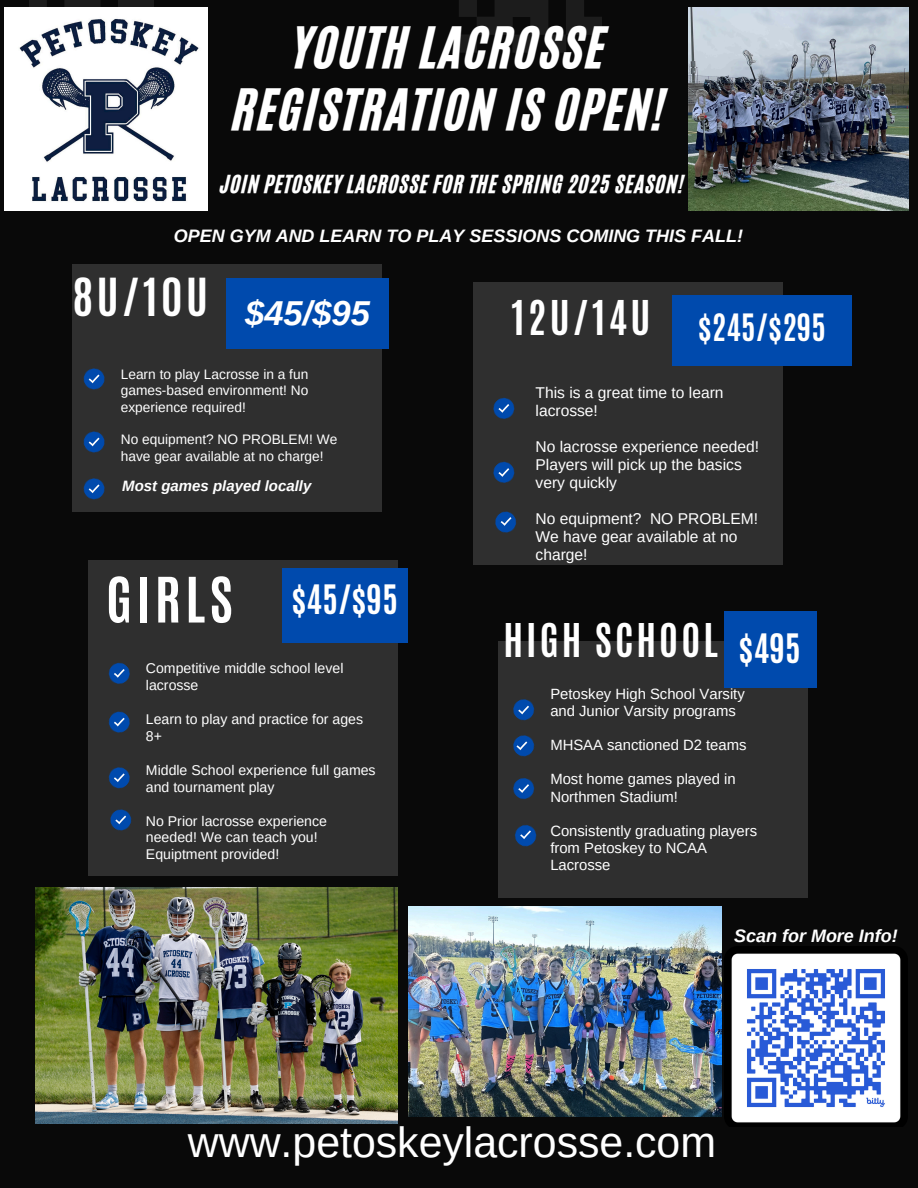
<style>
.page{position:relative;width:918px;height:1188px;background:#090909}
.page>*{position:absolute;margin:0;border:0;box-sizing:border-box;transform-origin:0 0}
.t1{font:700 53.25px "Antonio";letter-spacing:.08em;color:#fff}
.t2{font:47.85px/61.8px "CA Generated";letter-spacing:.04em;color:#fff;text-align:center}
.t3{font:700 43.8px "Antonio";color:#fff}
.t4{font:42.9px "Arimo";color:#fff}
.t5{font:700 40.05px "Antonio";letter-spacing:.08em;color:#fff}
.t6{font:700 38.85px "Antonio";letter-spacing:.08em;color:#fff}
.t7{font:italic 700 34.5px "Arimo";color:#fff}
.t8{font:700 33.9px "Antonio";color:#fff}
.t9{font:700 31.5px "Antonio";color:#fff}
.t10{font:21px "CA Generated";letter-spacing:.04em;color:#fff}
.t11{font:italic 700 18px "Arimo";color:#fff}
.t12{font:15.6px/18px "Arimo";color:#fff}
.t13{font:italic 700 15px "Arimo";color:#fff}
.t14{font:14.85px/17.1px "Arimo";color:#fff}
.t15{font:14.1px/17px "Arimo";color:#fff}
.t16{font:13.65px/16.5px "Arimo";color:#fff;text-align:justify}
</style>
<div class="page">
<svg style="left:29px;top:0;width:143px;height:8px"></svg>
<svg style="left:459px;top:0;width:143px;height:52px"></svg>
<div style="left:72px;top:264px;width:309px;height:247px;background:#2f2f2f"></div>
<svg style="left:83px;top:368px;width:22px;height:22px"></svg>
<svg style="left:83px;top:431px;width:22px;height:22px"></svg>
<svg style="left:83px;top:478px;width:22px;height:21px"></svg>
<div style="left:226px;top:278px;width:163px;height:70px;background:#004aad"></div>
<div style="left:473px;top:282px;width:310px;height:283px;background:#2f2f2f"></div>
<svg style="left:493px;top:398px;width:21px;height:21px"></svg>
<svg style="left:493px;top:462px;width:21px;height:21px"></svg>
<svg style="left:495px;top:511px;width:21px;height:22px"></svg>
<div style="left:673px;top:295px;width:179px;height:71px;background:#004aad"></div>
<div style="left:89px;top:560px;width:309px;height:315px;background:#2f2f2f"></div>
<svg style="left:109px;top:663px;width:21px;height:21px"></svg>
<svg style="left:109px;top:711px;width:21px;height:22px"></svg>
<svg style="left:109px;top:767px;width:21px;height:21px"></svg>
<svg style="left:110px;top:809px;width:21px;height:22px"></svg>
<div style="left:282px;top:568px;width:126px;height:74px;background:#004aad"></div>
<div style="left:498px;top:641px;width:310px;height:256px;background:#2f2f2f"></div>
<svg style="left:513px;top:699px;width:21px;height:21px"></svg>
<svg style="left:513px;top:735px;width:21px;height:21px"></svg>
<svg style="left:513px;top:778px;width:21px;height:21px"></svg>
<div style="left:724px;top:611px;width:92px;height:77px;background:#004aad"></div>
<img style="left:5px;top:8px;width:202px;height:202px">
<img style="left:731px;top:953px;width:170px;height:170px">
<img style="left:688px;top:8px;width:221px;height:202px">
<img style="left:408px;top:907px;width:313px;height:210px">
<img style="left:36px;top:887px;width:362px;height:237px">
<svg style="left:515px;top:825px;width:21px;height:21px"></svg>
<p class="t2" style="left:233px;top:17px;width:434px">YOUTH LACROSSE<br>REGISTRATION IS OPEN!</p>
<h2 class="t10" style="left:221px;top:169px;width:465px">JOIN PETOSKEY LACROSSE FOR THE SPRING 2025 SEASON!</h2>
<p class="t11" style="left:174px;top:226px;width:571px">OPEN GYM AND LEARN TO PLAY SESSIONS COMING THIS FALL!</p>
<p class="t3" style="left:73px;top:266px;width:137px">8U/10U</p>
<p class="t7" style="left:245px;top:294px;width:126px">$45/$95</p>
<p class="t16" style="left:121px;top:366px;width:189px">Learn to play Lacrosse in a fun games-based environment! No experience required!</p>
<p class="t16" style="left:121px;top:431px;width:218px">No equipment? NO PROBLEM! We have gear available at no charge!</p>
<p class="t13" style="left:122px;top:478px;width:191px">Most games played locally</p>
<p class="t1" style="left:106px;top:562px;width:128px">GIRLS</p>
<p class="t8" style="left:292px;top:575px;width:108px">$45/$95</p>
<h6 class="t15" style="left:146px;top:660px;width:199px">Competitive middle school level lacrosse</h6>
<h2 class="t15" style="left:146px;top:711px;width:219px">Learn to play and practice for ages<br>8+</h2>
<p class="t15" style="left:146px;top:761px;width:231px">Middle School experience full games and tournament play</p>
<p class="t15" style="left:146px;top:812px;width:183px">No Prior lacrosse experience needed! We can teach you!<br>Equiptment provided!</p>
<p class="t5" style="left:512px;top:289px;width:140px">12U/14U</p>
<p class="t9" style="left:698px;top:305px;width:130px">$245/$295</p>
<p class="t12" style="left:536px;top:383px;width:190px">This is a great time to learn lacrosse!</p>
<p class="t12" style="left:536px;top:437px;width:225px">No lacrosse experience needed!<br>Players will pick up the basics very quickly</p>
<p class="t12" style="left:536px;top:509px;width:224px">No equipment? NO PROBLEM!<br>We have gear available at no charge!</p>
<p class="t6" style="left:503px;top:613px;width:216px">HIGH SCHOOL</p>
<p class="t8" style="left:739px;top:625px;width:64px">$495</p>
<p class="t14" style="left:550px;top:685px;width:196px">Petoskey High School Varsity and Junior Varsity programs</p>
<p class="t14" style="left:550px;top:737px;width:198px">MHSAA sanctioned D2 teams</p>
<h5 class="t14" style="left:550px;top:771px;width:187px">Most home games played in<br>Northmen Stadium!</h5>
<p class="t14" style="left:550px;top:822px;width:208px">Consistently graduating players from Petoskey to NCAA<br>Lacrosse</p>
<h1 class="t11" style="left:734px;top:925px;width:165px">Scan for More Info!</h1>
<p class="t4" style="left:188px;top:1119px;width:530px">www.petoskeylacrosse.com</p>
</div>
